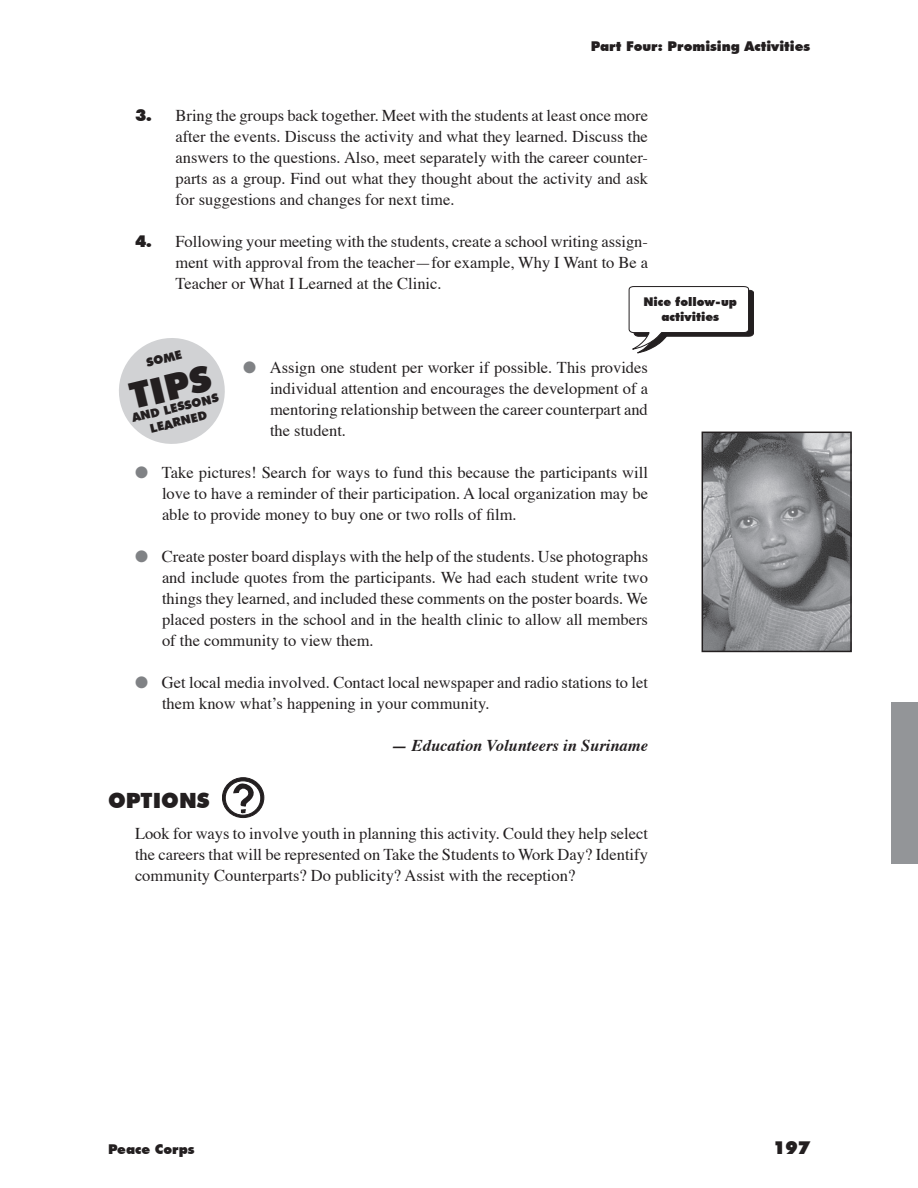
<style>
.page{position:relative;width:918px;height:1188px;background:#fff}
.page>*{position:absolute;margin:0;border:0;box-sizing:border-box;transform-origin:0 0}
.t1{font:900 36px "Futura BT";color:#231f20}
.t2{font:900 21px "Futura BT";color:#231f20}
.t3{font:900 18px "Futura BT";color:#231f20}
.t4{font:16.5px/21px "Times";color:#231f20;text-align:justify}
.t5{font:italic 700 16.5px "Times";color:#231f20}
.t6{font:900 13.5px "Futura BT";color:#231f20}
.t7{font:900 12px/14.4px "Futura BT";color:#231f20}
.s1{font-family:"Futura BT";font-weight:900}
.s2{color:#808285}
</style>
<div class="page">
<div style="left:891px;top:702px;width:27px;height:162px;background:#939598"></div>
<svg style="left:119px;top:338px;width:106px;height:106px"></svg>
<div style="left:222px;top:778px;width:42px;height:40px;background:#231f20;border-radius:50%"></div>
<div style="left:222px;top:778px;width:42px;height:40px;border:1px solid #231f20;border-radius:50%"></div>
<svg style="left:225px;top:781px;width:36px;height:34px"></svg>
<div style="left:225px;top:781px;width:36px;height:34px;border:1px solid #231f20;border-radius:50%"></div>
<svg style="left:233px;top:783px;width:22px;height:30px"></svg>
<img style="left:705px;top:435px;width:144px;height:214px">
<div style="left:702px;top:432px;width:150px;height:220px;border:2px solid #231f20"></div>
<svg style="left:628px;top:286px;width:126px;height:68px"></svg>
<p class="t6" style="left:591px;top:38px;width:221px">Part Four: Promising Activities</p>
<p class="t4" style="left:176px;top:103px;width:474px;text-indent:-40px"><span class="s1">3.</span> Bring the groups back together. Meet with the students at least once more after the events. Discuss the activity and what they learned. Discuss the answers to the questions. Also, meet separately with the career counter&shy;parts as a group. Find out what they thought about the activity and ask for suggestions and changes for next time.</p>
<p class="t4" style="left:176px;top:229px;width:474px;text-indent:-40px"><span class="s1">4.</span> Following your meeting with the students, create a school writing assign&shy;ment with approval from the teacher—for example, Why I Want to Be a Teacher or What I Learned at the Clinic.</p>
<p class="t7" style="left:643px;top:294px;width:95px;line-height:15px;text-align:center">Nice follow-up activities</p>
<p class="t7" style="left:145px;top:356px;width:38px;rotate:-13deg">Some</p>
<p class="t1" style="left:126px;top:375px;width:84px;rotate:-13deg">TI PS</p>
<p class="t4" style="left:270px;top:355px;width:380px;text-indent:-27px"><span class="s2">●</span> Assign one student per worker if possible. This provides individual attention and encourages the development of a mentoring relationship between the career counterpart and the student.</p>
<p class="t4" style="left:162px;top:460px;width:488px;text-indent:-27px"><span class="s2">●</span> Take pictures! Search for ways to fund this because the participants will love to have a reminder of their participation. A local organization may be able to provide money to buy one or two rolls of film.</p>
<p class="t4" style="left:162px;top:544px;width:488px;text-indent:-27px"><span class="s2">●</span> Create poster board displays with the help of the students. Use photographs and include quotes from the participants. We had each student write two things they learned, and included these comments on the poster boards. We placed posters in the school and in the health clinic to allow all members of the community to view them.</p>
<p class="t4" style="left:162px;top:670px;width:488px;text-indent:-27px"><span class="s2">●</span> Get local media involved. Contact local newspaper and radio stations to let them know what’s happening in your community.</p>
<p class="t5" style="left:391px;top:729px;width:258px">— Education Volunteers in Suriname</p>
<p class="t7" style="left:145px;top:407px;width:35px;text-indent:-16px;rotate:-13deg">AND LESSONS<br>LE ARNED</p>
<p class="t2" style="left:108px;top:787px;width:103px">Options</p>
<p class="t4" style="left:135px;top:822px;width:514px">Look for ways to involve youth in planning this activity. Could they help select the careers that will be represented on Take the Students to Work Day? Identify community Counterparts? Do publicity? Assist with the reception?</p>
<p class="t6" style="left:108px;top:1141px;width:88px">Peace Corps</p>
<p class="t3" style="left:773px;top:1137px;width:38px">197</p>
</div>
